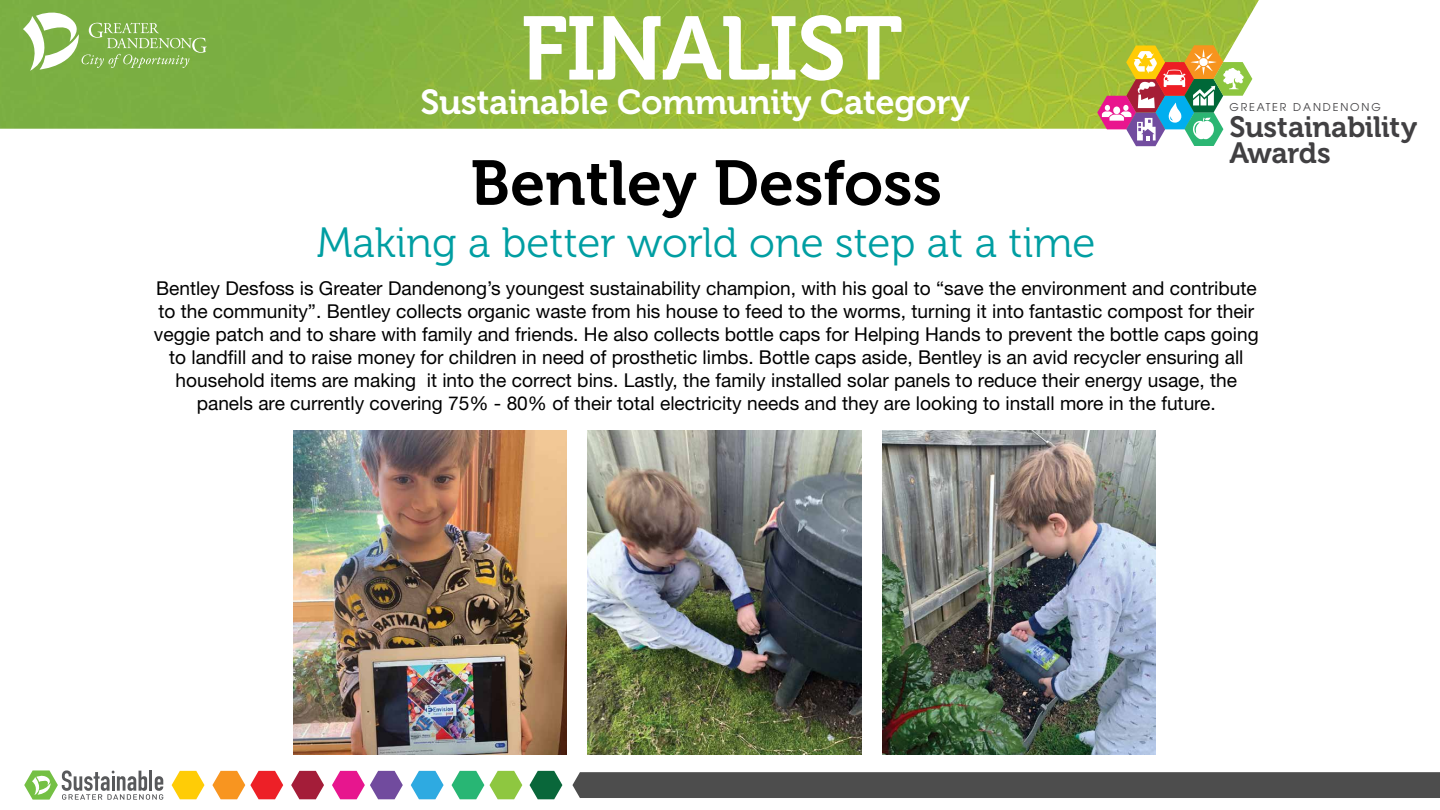
<style>
.page{position:relative;width:1440px;height:810px;background:#fff}
.page>*{position:absolute;margin:0;border:0;box-sizing:border-box;transform-origin:0 0}
.t1{font:89.4px "Museo 700";letter-spacing:-.02em;color:#fff}
.t2{font:63px "Museo 700";color:#000}
.t3{font:42.15px "Museo 300";color:#009ea2}
.t4{font:34.58px "Museo 700";letter-spacing:-.01em;color:#fff}
.t5{font:29.25px/25.6px "Museo 700";letter-spacing:-.015em;color:#414042}
.t6{font:19.12px/23px "Helvetica Neue";color:#000;text-align:center}
.t7{font:10.8px "Avant Garde";letter-spacing:.175em;color:#414042}
</style>
<div class="page">
<img style="left:0;top:0;width:1190px;height:129px">
<svg style="left:1190px;top:0;width:69px;height:80px;fill:#9bbc3d"></svg>
<svg style="left:23px;top:8px;width:184px;height:63px;background:#93bd65"></svg>
<svg style="left:1097px;top:45px;width:155px;height:101px"></svg>
<svg style="left:530px;top:771px;width:32px;height:28px"></svg>
<svg style="left:212px;top:771px;width:71px;height:28px"></svg>
<svg style="left:332px;top:771px;width:71px;height:28px"></svg>
<svg style="left:452px;top:771px;width:70px;height:28px"></svg>
<svg style="left:172px;top:771px;width:32px;height:28px"></svg>
<svg style="left:291px;top:771px;width:33px;height:28px"></svg>
<svg style="left:411px;top:771px;width:33px;height:28px"></svg>
<div style="left:572px;top:772px;width:868px;height:26px;background:#4d4d4d"></div>
<svg style="left:24px;top:770px;width:139px;height:30px"></svg>
<img style="left:293px;top:431px;width:273px;height:324px">
<img style="left:882px;top:431px;width:274px;height:324px">
<img style="left:588px;top:431px;width:273px;height:324px">
<h1 class="t1" style="left:521px;top:-1px;width:384px">FINALIST</h1>
<h3 class="t4" style="left:420px;top:83px;width:551px">Sustainable Community Category</h3>
<h2 class="t2" style="left:471px;top:148px;width:473px">Bentley Desfoss</h2>
<h3 class="t3" style="left:317px;top:220px;width:780px">Making a better world one step at a time</h3>
<p class="t6" style="left:154px;top:276px;width:1106px">Bentley Desfoss is Greater Dandenong’s youngest sustainability champion, with his goal to “save the environment and contribute to the community”. Bentley collects organic waste from his house to feed to the worms, turning it into fantastic compost for their veggie patch and to share with family and friends. He also collects bottle caps for Helping Hands to prevent the bottle caps going to landfill and to raise money for children in need of prosthetic limbs. Bottle caps aside, Bentley is an avid recycler ensuring all household items are making it into the correct bins. Lastly, the family installed solar panels to reduce their energy usage, the panels are currently covering 75% - 80% of their total electricity needs and they are looking to install more in the future.</p>
<p class="t7" style="left:1229px;top:101px;width:153px">GREATER DANDENONG</p>
<h3 class="t5" style="left:1229px;top:115px;width:189px">Sustainability<br>Awards</h3>
</div>
